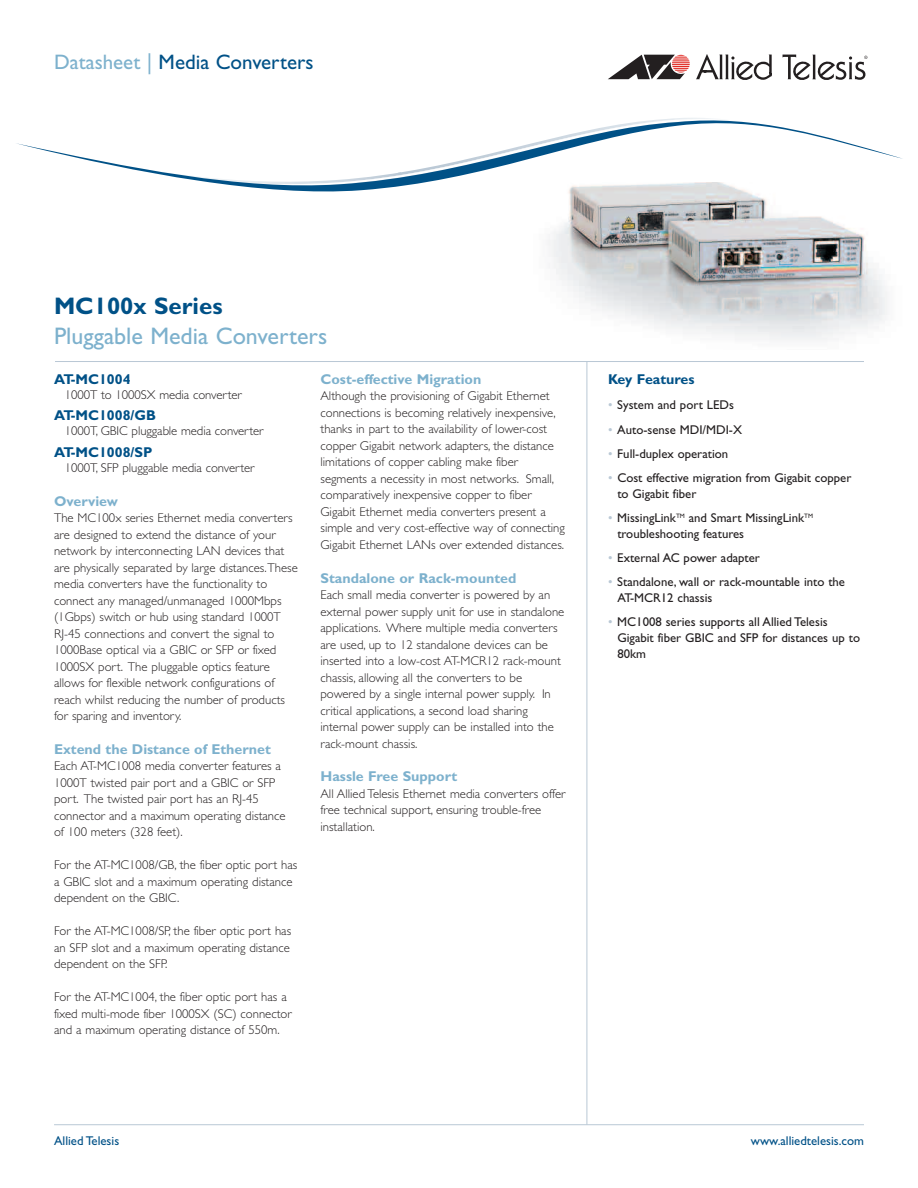
<style>
.page{position:relative;width:918px;height:1188px;background:#fff}
.page>*{position:absolute;margin:0;border:0;box-sizing:border-box;transform-origin:0 0}
.t1{font:24px "Gill Sans";color:#7db1cd}
.t2{font:700 24px "Gill Sans";color:#005187}
.t3{font:21px "Gill Sans";color:#005187}
.t4{font:700 14.25px "Gill Sans";color:#7db1cd}
.t5{font:700 14.25px "Gill Sans";color:#005187}
.t6{font:300 12.75px/16.5px "Gill Sans";color:#231f20}
.t7{font:12.75px/15.8px "Gill Sans";color:#231f20}
.t8{font:12.75px "Gill Sans";color:#005187}
.s1{color:#7db1cd}
.s2{color:#b9c8d5}
</style>
<div class="page">
<hr style="left:587px;top:362px;width:1px;height:763px;background:#b9c8d5">
<hr style="left:55px;top:361px;width:809px;height:1px;background:#b9c8d5">
<hr style="left:54px;top:1124px;width:810px;height:1px;background:#b9c8d5">
<svg style="left:16px;top:118px;width:886px;height:74px"></svg>
<div style="left:534px;top:169px;width:384px;height:182px;background:#fff"></div>
<img style="left:548px;top:182px;width:339px;height:158px">
<svg style="left:608px;top:54px;width:82px;height:25px"></svg>
<svg style="left:696px;top:54px;width:76px;height:26px"></svg>
<svg style="left:783px;top:55px;width:84px;height:25px"></svg>
<h2 class="t3" style="left:54px;top:53px;width:261px"><span class="s1">Datasheet |</span> Media Converters</h2>
<h1 class="t2" style="left:54px;top:297px;width:170px">MC100x Series</h1>
<h1 class="t1" style="left:54px;top:327px;width:275px">Pluggable Media Converters</h1>
<p class="t5" style="left:54px;top:374px;width:78px">AT-MC1004</p>
<p class="t6" style="left:65px;top:388px;width:178px">1000T to 1000SX media converter</p>
<p class="t5" style="left:54px;top:410px;width:104px">AT-MC1008/GB</p>
<p class="t6" style="left:65px;top:424px;width:200px">1000T, GBIC pluggable media converter</p>
<p class="t5" style="left:54px;top:447px;width:100px">AT-MC1008/SP</p>
<p class="t6" style="left:65px;top:461px;width:191px">1000T, SFP pluggable media converter</p>
<p class="t4" style="left:54px;top:496px;width:66px">Overview</p>
<p class="t6" style="left:54px;top:511px;width:245px">The MC100x series Ethernet media converters are designed to extend the distance of your network by interconnecting LAN devices that are physically separated by large distances.These media converters have the functionality to connect any managed/unmanaged 1000Mbps (1Gbps) switch or hub using standard 1000T RJ-45 connections and convert the signal to 1000Base optical via a GBIC or SFP or fixed 1000SX port. The pluggable optics feature allows for flexible network configurations of reach whilst reducing the number of products for sparing and inventory.</p>
<p class="t4" style="left:54px;top:744px;width:218px">Extend the Distance of Ethernet</p>
<p class="t6" style="left:54px;top:759px;width:233px">Each AT-MC1008 media converter features a 1000T twisted pair port and a GBIC or SFP port. The twisted pair port has an RJ-45 connector and a maximum operating distance of 100 meters (328 feet).</p>
<p class="t6" style="left:54px;top:858px;width:245px">For the AT-MC1008/GB, the fiber optic port has a GBIC slot and a maximum operating distance dependent on the GBIC.</p>
<p class="t6" style="left:54px;top:924px;width:239px;text-align:justify">For the AT-MC1008/SP, the fiber optic port has an SFP slot and a maximum operating distance dependent on the SFP.</p>
<p class="t6" style="left:54px;top:990px;width:239px">For the AT-MC1004, the fiber optic port has a fixed multi-mode fiber 1000SX (SC) connector and a maximum operating distance of 550m.</p>
<p class="t4" style="left:320px;top:374px;width:162px">Cost-effective Migration</p>
<p class="t6" style="left:320px;top:389px;width:246px">Although the provisioning of Gigabit Ethernet connections is becoming relatively inexpensive, thanks in part to the availability of lower-cost copper Gigabit network adapters, the distance limitations of copper cabling make fiber segments a necessity in most networks. Small, comparatively inexpensive copper to fiber Gigabit Ethernet media converters present a simple and very cost-effective way of connecting Gigabit Ethernet LANs over extended distances.</p>
<p class="t4" style="left:320px;top:573px;width:197px">Standalone or Rack-mounted</p>
<p class="t6" style="left:320px;top:588px;width:245px">Each small media converter is powered by an external power supply unit for use in standalone applications. Where multiple media converters are used, up to 12 standalone devices can be inserted into a low-cost AT-MCR12 rack-mount chassis, allowing all the converters to be powered by a single internal power supply. In critical applications, a second load sharing internal power supply can be installed into the rack-mount chassis.</p>
<p class="t4" style="left:320px;top:771px;width:138px">Hassle Free Support</p>
<p class="t6" style="left:320px;top:787px;width:246px">All Allied Telesis Ethernet media converters offer free technical support, ensuring trouble-free installation.</p>
<p class="t5" style="left:608px;top:374px;width:88px">Key Features</p>
<p class="t7" style="left:608px;top:398px;width:127px"><span class="s2">•</span> System and port LEDs</p>
<p class="t7" style="left:608px;top:423px;width:135px"><span class="s2">•</span> Auto-sense MDI/MDI-X</p>
<p class="t7" style="left:608px;top:447px;width:122px"><span class="s2">•</span> Full-duplex operation</p>
<p class="t7" style="left:617px;top:471px;width:236px;text-indent:-9px"><span class="s2">•</span> Cost effective migration from Gigabit copper to Gigabit fiber</p>
<p class="t7" style="left:617px;top:511px;width:197px;text-indent:-9px"><span class="s2">•</span> MissingLink<sup>TM</sup> and Smart MissingLink<sup>TM </sup>troubleshooting features</p>
<p class="t7" style="left:608px;top:551px;width:153px"><span class="s2">•</span> External AC power adapter</p>
<p class="t7" style="left:617px;top:575px;width:229px;text-indent:-9px"><span class="s2">•</span> Standalone, wall or rack-mountable into the<br>AT-MCR12 chassis</p>
<p class="t7" style="left:617px;top:615px;width:244px;text-indent:-9px"><span class="s2">•</span> MC1008 series supports all Allied Telesis<br>Gigabit fiber GBIC and SFP for distances up to<br>80km</p>
<p class="t8" style="left:54px;top:1136px;width:67px">Allied Telesis</p>
<p class="t8" style="left:751px;top:1136px;width:115px">www.alliedtelesis.com</p>
</div>
